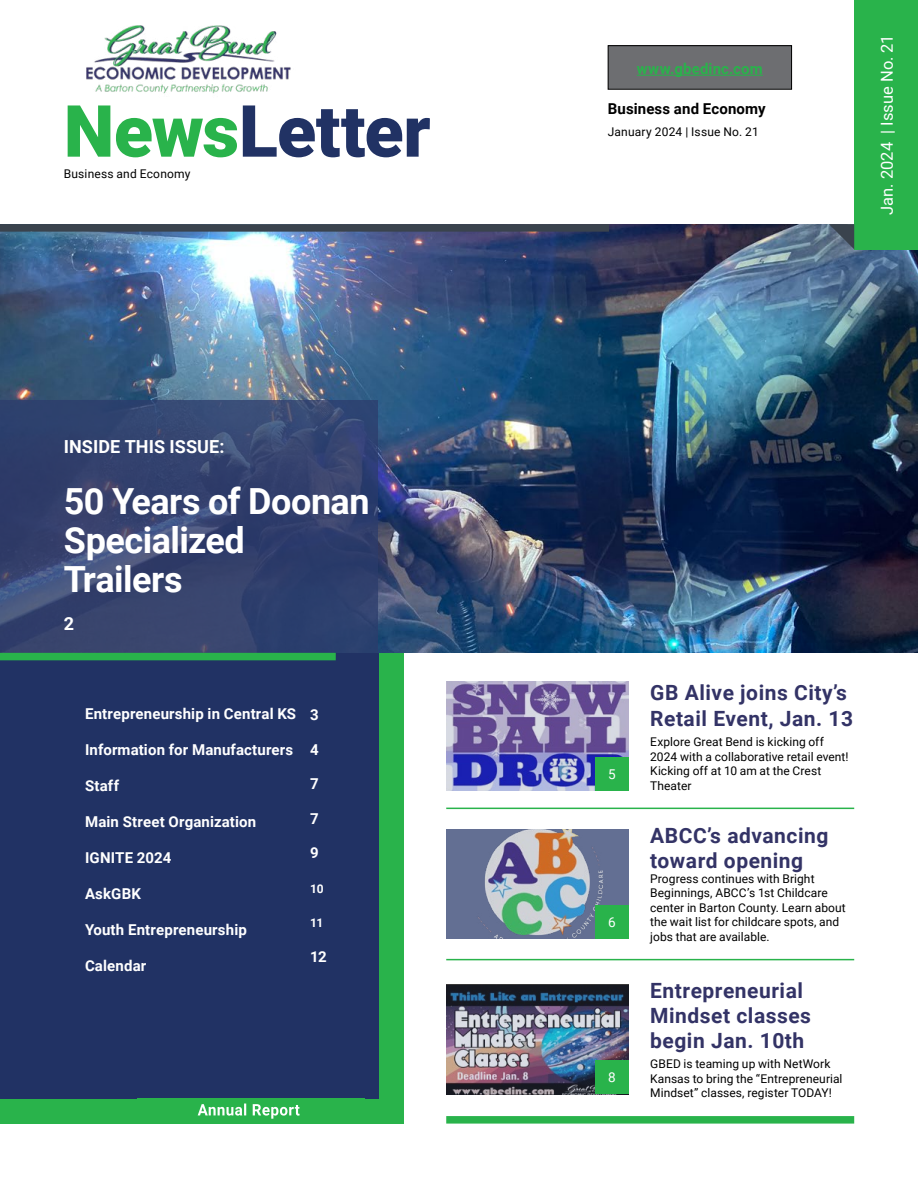
<style>
.page{position:relative;width:918px;height:1188px;background:#fff}
.page>*{position:absolute;margin:0;border:0;box-sizing:border-box;transform-origin:0 0}
.t1{font:900 72px "Roboto";letter-spacing:-.005em;color:#213264}
.t2{font:700 36px/39px "Roboto";letter-spacing:-.015em;color:#fff}
.t3{font:700 21px/25.2px "Roboto";letter-spacing:.025em;color:#336}
.t4{font:700 18px "Roboto";letter-spacing:.005em;color:#fff}
.t5{font:16.5px "Roboto";color:#fff}
.t6{font:700 15px "Roboto";letter-spacing:.01em;color:#fff}
.t7{font:700 15px "Roboto";letter-spacing:.01em;color:#000}
.t8{font:700 15px "Roboto";letter-spacing:.01em;color:#29b34b}
.t9{font:13.5px "Roboto";color:#fff}
.t10{font:12px/14.4px "Roboto";letter-spacing:.005em;color:#000}
.t11{font:700 12px "Roboto";color:#fff}
.s1{color:#29b34b}
</style>
<div class="page">
<img style="left:0;top:224px;width:918px;height:429px">
<img style="left:446px;top:829px;width:183px;height:110px">
<img style="left:446px;top:985px;width:183px;height:109px">
<img style="left:446px;top:682px;width:183px;height:109px">
<div style="left:854px;top:0;width:64px;height:249px;background:#29b34b"></div>
<div style="left:0;top:653px;width:404px;height:471px;background:#29b34b"></div>
<div style="left:0;top:224px;width:609px;height:8px;background:#3a434d"></div>
<svg style="left:0;top:401px;width:378px;height:252px;background:#34436f"></svg>
<div style="left:0;top:653px;width:378px;height:445px;background:#213264"></div>
<div style="left:0;top:653px;width:336px;height:7px;background:#29b34b"></div>
<div style="left:446px;top:1116px;width:408px;height:8px;background:#29b34b"></div>
<hr style="left:446px;top:808px;width:408px;height:1px;background:#29b34b">
<hr style="left:446px;top:959px;width:408px;height:1px;background:#29b34b">
<div style="left:608px;top:46px;width:184px;height:43px;background:#6d6e71"></div>
<hr style="left:637px;top:75px;width:126px;height:1px;background:#29b34b">
<div style="left:608px;top:45px;width:184px;height:45px;border:1px solid #000"></div>
<svg style="left:829px;top:224px;width:25px;height:25px"></svg>
<svg style="left:198px;top:1104px;width:102px;height:15px"></svg>
<div style="left:595px;top:905px;width:34px;height:34px;background:#29b34b"></div>
<div style="left:595px;top:1061px;width:34px;height:33px;background:#29b34b"></div>
<div style="left:595px;top:757px;width:34px;height:34px;background:#29b34b"></div>
<img style="left:86px;top:25px;width:205px;height:69px">
<p class="t8" style="left:637px;top:58px;width:127px">www.gbedinc.com</p>
<h1 class="t1" style="left:64px;top:81px;width:368px"><span class="s1">News</span>Letter</h1>
<p class="t7" style="left:608px;top:98px;width:159px">Business and Economy</p>
<p class="t10" style="left:608px;top:124px;width:153px">January 2024 | Issue No. 21</p>
<p class="t10" style="left:64px;top:166px;width:128px">Business and Economy</p>
<h3 class="t5" style="left:875px;top:215px;width:182px;rotate:-90deg">Jan. 2024 | Issue No. 21</h3>
<h3 class="t4" style="left:64px;top:434px;width:162px">INSIDE THIS ISSUE:</h3>
<h2 class="t2" style="left:64px;top:480px;width:307px">50 Years of Doonan<br>Specialized<br>Trailers</h2>
<h3 class="t4" style="left:64px;top:611px;width:12px">2</h3>
<p class="t6" style="left:85px;top:703px;width:213px">Entrepreneurship in Central KS</p>
<p class="t6" style="left:85px;top:739px;width:210px">Information for Manufacturers</p>
<p class="t6" style="left:85px;top:775px;width:36px">Staff</p>
<p class="t6" style="left:85px;top:811px;width:173px">Main Street Organization</p>
<p class="t6" style="left:85px;top:847px;width:88px">IGNITE 2024</p>
<p class="t6" style="left:85px;top:883px;width:58px">AskGBK</p>
<p class="t6" style="left:85px;top:919px;width:163px">Youth Entrepreneurship</p>
<p class="t6" style="left:85px;top:955px;width:63px">Calendar</p>
<p class="t6" style="left:310px;top:705px;width:10px">3</p>
<p class="t6" style="left:310px;top:739px;width:10px">4</p>
<p class="t6" style="left:310px;top:774px;width:10px">7</p>
<p class="t6" style="left:310px;top:808px;width:10px">7</p>
<p class="t6" style="left:310px;top:843px;width:10px">9</p>
<p class="t11" style="left:310px;top:880px;width:15px">10</p>
<p class="t11" style="left:310px;top:915px;width:14px">11</p>
<p class="t6" style="left:310px;top:946px;width:18px">12</p>
<p class="t9" style="left:608px;top:765px;width:9px">5</p>
<p class="t9" style="left:608px;top:912px;width:9px">6</p>
<p class="t9" style="left:608px;top:1068px;width:9px">8</p>
<h3 class="t3" style="left:650px;top:680px;width:204px">GB Alive joins City’s<br>Retail Event, Jan. 13</h3>
<p class="t10" style="left:650px;top:735px;width:200px">Explore Great Bend is kicking off<br>2024 with a collaborative retail event!<br>Kicking off at 10 am at the Crest<br>Theater</p>
<h3 class="t3" style="left:650px;top:822px;width:180px">ABCC’s advancing toward opening</h3>
<p class="t10" style="left:650px;top:871px;width:197px">Progress continues with Bright Beginnings, ABCC’s 1st Childcare center in Barton County. Learn about the wait list for childcare spots, and jobs that are available.</p>
<h3 class="t3" style="left:650px;top:977px;width:162px">Entrepreneurial<br>Mindset classes begin Jan. 10th</h3>
<p class="t10" style="left:650px;top:1057px;width:194px">GBED is teaming up with NetWork<br>Kansas to bring the “Entrepreneurial<br>Mindset” classes, register TODAY!</p>
</div>
